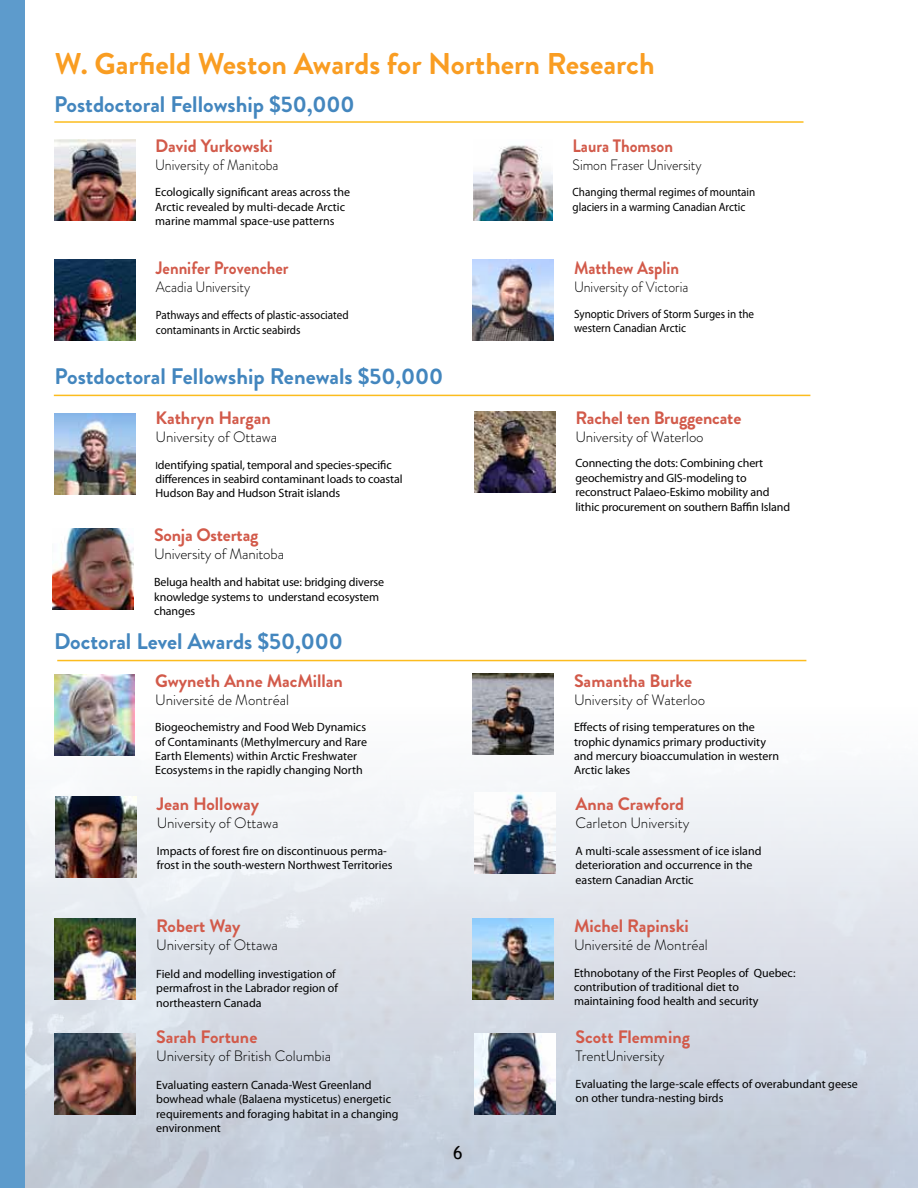
<style>
.page{position:relative;width:918px;height:1188px;background:#fff}
.page>*{position:absolute;margin:0;border:0;box-sizing:border-box;transform-origin:0 0}
.t1{font:700 30px "Brandon Grotesque";color:#f99d22}
.t2{font:700 22.5px "Brandon Grotesque";color:#4386be}
.t3{font:700 18px "Brandon Grotesque";color:#d25a4a}
.t4{font:700 18px "Brandon Grotesque";color:#d25a4a;scale:.93 1}
.t5{font:18px "Trebuchet MS";color:#000}
.t6{font:300 15px "Brandon Grotesque";color:#000}
.t7{font:300 15px "Brandon Grotesque";color:#000;scale:.93 1}
.t8{font:12px/14.4px "Myriad Pro";color:#000}
.t9{font:12px/14.4px "Myriad Pro";color:#000;scale:.93 1}
.s1{font-size:10.5px}
</style>
<div class="page">
<img style="left:24px;top:176px;width:894px;height:1012px">
<div style="left:0;top:0;width:24px;height:1188px;background:#5d9bcc"></div>
<img style="left:54px;top:139px;width:81px;height:81px">
<img style="left:55px;top:260px;width:81px;height:81px">
<img style="left:473px;top:145px;width:79px;height:75px">
<img style="left:473px;top:260px;width:81px;height:81px">
<hr style="left:54px;top:121px;width:750px;height:2px;background:#fcbc1e">
<img style="left:54px;top:413px;width:81px;height:81px">
<img style="left:474px;top:411px;width:81px;height:81px">
<img style="left:53px;top:528px;width:81px;height:81px">
<img style="left:54px;top:675px;width:81px;height:81px">
<img style="left:56px;top:797px;width:80px;height:81px">
<img style="left:474px;top:792px;width:81px;height:81px">
<img style="left:473px;top:918px;width:81px;height:81px">
<img style="left:55px;top:918px;width:81px;height:81px">
<img style="left:473px;top:674px;width:81px;height:81px">
<img style="left:474px;top:1033px;width:81px;height:81px">
<img style="left:55px;top:1033px;width:81px;height:81px">
<hr style="left:54px;top:395px;width:756px;height:1px;background:#fcbc1e">
<hr style="left:57px;top:660px;width:749px;height:1px;background:#fcbc1e">
<h1 class="t1" style="left:55px;top:43px;width:601px">W. Garfield Weston Awards for Northern Research</h1>
<h2 class="t2" style="left:54px;top:89px;width:302px">Postdoctoral Fellowship $50,000</h2>
<h3 class="t3" style="left:155px;top:133px;width:119px">David Yurkowski</h3>
<p class="t7" style="left:155px;top:154px;width:134px">University of Manitoba</p>
<p class="t8" style="left:155px;top:185px;width:196px">Ecologically significant areas across the<br>Arctic revealed by multi-decade Arctic marine mammal space-use patterns</p>
<h3 class="t4" style="left:156px;top:255px;width:144px">Jennifer Provencher</h3>
<p class="t7" style="left:156px;top:276px;width:103px">Acadia University</p>
<p class="t9" style="left:156px;top:308px;width:209px">Pathways and effects of plastic-associated contaminants in Arctic seabirds</p>
<h2 class="t2" style="left:55px;top:361px;width:390px">Postdoctoral Fellowship Renewals $50,000</h2>
<h3 class="t3" style="left:156px;top:405px;width:117px">Kathryn Hargan</h3>
<p class="t6" style="left:156px;top:427px;width:123px">University of Ottawa</p>
<p class="t8" style="left:156px;top:457px;width:248px"><span class="s1">I</span>dentifying spatial, temporal and species-specific differences in seabird contaminant loads to coastal<br>Hudson Bay and Hudson Strait islands</p>
<h3 class="t3" style="left:154px;top:522px;width:106px">Sonja Ostertag</h3>
<p class="t6" style="left:154px;top:543px;width:132px">University of Manitoba</p>
<p class="t8" style="left:154px;top:575px;width:232px">Beluga health and habitat use: bridging diverse knowledge systems to understand ecosystem changes</p>
<h2 class="t2" style="left:54px;top:626px;width:290px">Doctoral Level Awards $50,000</h2>
<h3 class="t3" style="left:155px;top:668px;width:189px">Gwyneth Anne MacMillan</h3>
<p class="t6" style="left:155px;top:689px;width:135px">Université de Montréal</p>
<p class="t8" style="left:155px;top:720px;width:213px">Biogeochemistry and Food Web Dynamics of Contaminants (Methylmercury and Rare Earth Elements) within Arctic Freshwater Ecosystems in the rapidly changing North</p>
<h3 class="t3" style="left:157px;top:792px;width:104px">Jean Holloway</h3>
<p class="t6" style="left:157px;top:813px;width:123px">University of Ottawa</p>
<p class="t8" style="left:157px;top:843px;width:237px">Impacts of forest fire on discontinuous perma&shy;frost in the south-western Northwest Territories</p>
<h3 class="t3" style="left:156px;top:913px;width:86px">Robert Way</h3>
<p class="t6" style="left:156px;top:935px;width:123px">University of Ottawa</p>
<p class="t8" style="left:156px;top:967px;width:183px">Field and modelling investigation of permafrost in the Labrador region of northeastern Canada</p>
<h3 class="t3" style="left:156px;top:1024px;width:103px">Sarah Fortune</h3>
<p class="t6" style="left:156px;top:1045px;width:176px">University of British Columbia</p>
<p class="t8" style="left:156px;top:1077px;width:244px">Evaluating eastern Canada-West Greenland bowhead whale (Balaena mysticetus) energetic requirements and foraging habitat in a changing environment</p>
<h3 class="t5" style="left:453px;top:1142px;width:11px">6</h3>
<h3 class="t4" style="left:573px;top:133px;width:110px">Laura Thomson</h3>
<p class="t7" style="left:573px;top:154px;width:140px">Simon Fraser University</p>
<p class="t9" style="left:573px;top:185px;width:198px">Changing thermal regimes of mountain glaciers in a warming Canadian Arctic</p>
<h3 class="t4" style="left:574px;top:255px;width:115px">Matthew Asplin</h3>
<p class="t7" style="left:574px;top:276px;width:124px">University of Victoria</p>
<p class="t9" style="left:574px;top:307px;width:195px">Synoptic Drivers of Storm Surges in the western Canadian Arctic</p>
<h3 class="t3" style="left:576px;top:405px;width:167px">Rachel ten Bruggencate</h3>
<p class="t6" style="left:576px;top:427px;width:130px">University of Waterloo</p>
<p class="t8" style="left:576px;top:456px;width:216px">Connecting the dots: Combining chert geochemistry and GIS-modeling to reconstruct Palaeo-Eskimo mobility and lithic procurement on southern Baffin Island</p>
<h3 class="t3" style="left:574px;top:668px;width:120px">Samantha Burke</h3>
<p class="t6" style="left:574px;top:689px;width:133px">University of Waterloo</p>
<p class="t8" style="left:574px;top:720px;width:207px">Effects of rising temperatures on the trophic dynamics primary productivity and mercury bioaccumulation in western<br>Arctic lakes</p>
<h3 class="t3" style="left:576px;top:792px;width:110px">Anna Crawford</h3>
<p class="t6" style="left:576px;top:813px;width:115px">Carleton University</p>
<p class="t8" style="left:576px;top:843px;width:187px">A multi-scale assessment of ice island deterioration and occurrence in the eastern Canadian Arctic</p>
<h3 class="t3" style="left:574px;top:913px;width:116px">Michel Rapinski</h3>
<p class="t6" style="left:574px;top:935px;width:135px">Université de Montréal</p>
<p class="t8" style="left:574px;top:965px;width:223px">Ethnobotany of the First Peoples of Quebec: contribution of traditional diet to maintaining food health and security</p>
<h3 class="t3" style="left:576px;top:1025px;width:116px">Scott Flemming</h3>
<p class="t6" style="left:576px;top:1046px;width:91px">TrentUniversity</p>
<p class="t8" style="left:576px;top:1076px;width:284px">Evaluating the large-scale effects of overabundant geese on other tundra-nesting birds</p>
</div>
